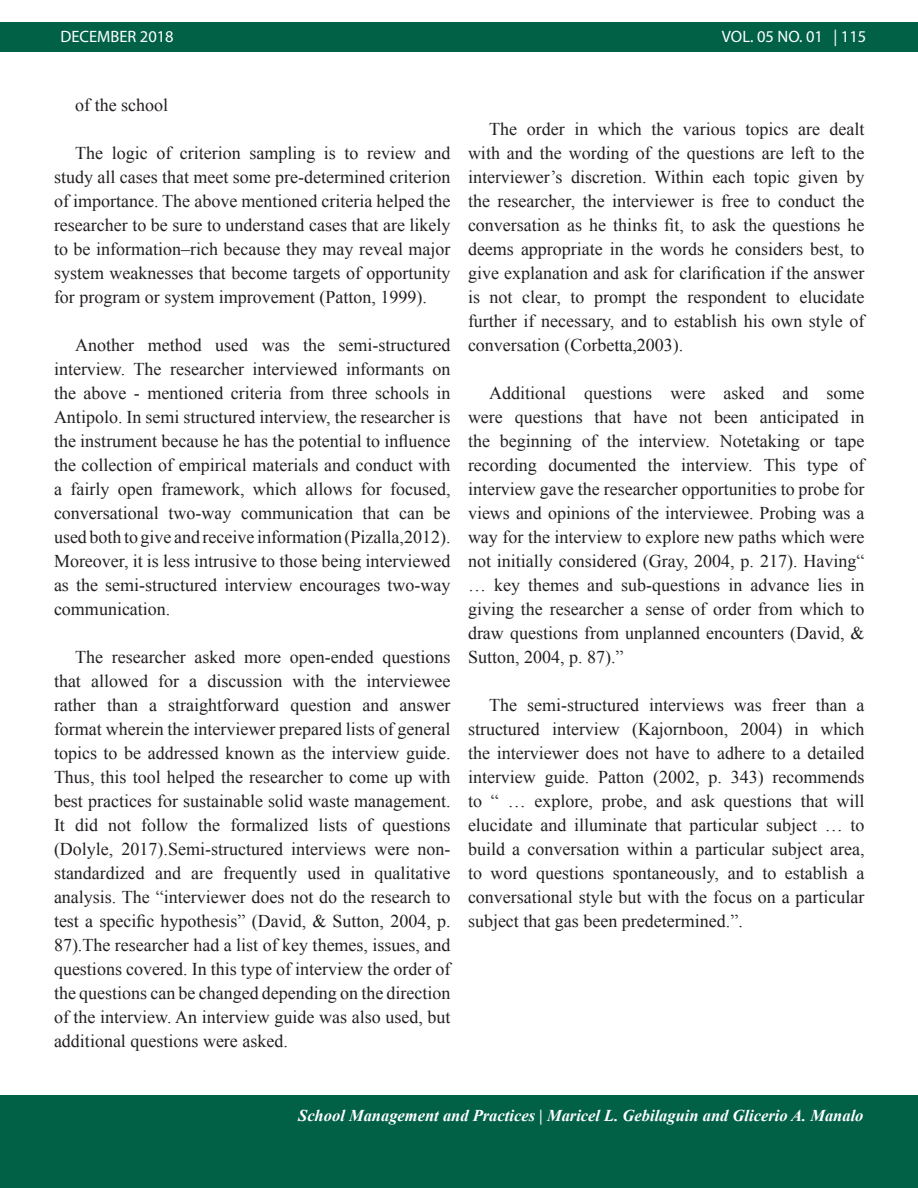
<style>
.page{position:relative;width:918px;height:1188px;background:#fff}
.page>*{position:absolute;margin:0;border:0;box-sizing:border-box;transform-origin:0 0}
.t1{font:18px/24px "Times New Roman";color:#231f20;text-align:justify}
.t2{font:italic 700 16.5px "Times New Roman";color:#fff}
.t3{font:16.5px "Myriad Pro";color:#fff}
</style>
<div class="page">
<div style="left:0;top:22px;width:918px;height:30px;background:#006147"></div>
<div style="left:0;top:1095px;width:918px;height:93px;background:#006147"></div>
<p class="t3" style="left:60px;top:27px;width:115px">DECEMBER 2018</p>
<p class="t3" style="left:722px;top:27px;width:146px">VOL. 05 NO. 01 | 115</p>
<p class="t1" style="left:75px;top:93px;width:94px">of the school</p>
<p class="t1" style="left:54px;top:141px;width:398px;text-indent:21px">The logic of criterion sampling is to review and study all cases that meet some pre-determined criterion of importance. The above mentioned criteria helped the researcher to be sure to understand cases that are likely to be information–rich because they may reveal major system weaknesses that become targets of opportunity for program or system improvement (Patton, 1999).</p>
<p class="t1" style="left:54px;top:333px;width:398px;text-indent:21px">Another method used was the semi-structured interview. The researcher interviewed informants on the above - mentioned criteria from three schools in Antipolo. In semi structured interview, the researcher is the instrument because he has the potential to influence the collection of empirical materials and conduct with a fairly open framework, which allows for focused, conversational two-way communication that can be used both to give and receive information (Pizalla,2012).<br>Moreover, it is less intrusive to those being interviewed as the semi-structured interview encourages two-way communication.</p>
<p class="t1" style="left:54px;top:645px;width:398px;text-indent:21px">The researcher asked more open-ended questions that allowed for a discussion with the interviewee rather than a straightforward question and answer format wherein the interviewer prepared lists of general topics to be addressed known as the interview guide.<br>Thus, this tool helped the researcher to come up with best practices for sustainable solid waste management.<br>It did not follow the formalized lists of questions (Dolyle, 2017).Semi-structured interviews were non&shy;standardized and are frequently used in qualitative analysis. The “interviewer does not do the research to test a specific hypothesis” (David, &amp; Sutton, 2004, p.<br>87).The researcher had a list of key themes, issues, and questions covered. In this type of interview the order of the questions can be changed depending on the direction of the interview. An interview guide was also used, but additional questions were asked.</p>
<p class="t1" style="left:468px;top:117px;width:398px;text-indent:21px">The order in which the various topics are dealt with and the wording of the questions are left to the interviewer’s discretion. Within each topic given by the researcher, the interviewer is free to conduct the conversation as he thinks fit, to ask the questions he deems appropriate in the words he considers best, to give explanation and ask for clarification if the answer is not clear, to prompt the respondent to elucidate further if necessary, and to establish his own style of conversation (Corbetta,2003).</p>
<p class="t1" style="left:468px;top:381px;width:398px;text-indent:21px">Additional questions were asked and some were questions that have not been anticipated in the beginning of the interview. Notetaking or tape recording documented the interview. This type of interview gave the researcher opportunities to probe for views and opinions of the interviewee. Probing was a way for the interview to explore new paths which were not initially considered (Gray, 2004, p. 217). Having“ … key themes and sub-questions in advance lies in giving the researcher a sense of order from which to draw questions from unplanned encounters (David, &amp; Sutton, 2004, p. 87).”</p>
<p class="t1" style="left:468px;top:693px;width:398px;text-indent:21px">The semi-structured interviews was freer than a structured interview (Kajornboon, 2004) in which the interviewer does not have to adhere to a detailed interview guide. Patton (2002, p. 343) recommends to “ … explore, probe, and ask questions that will elucidate and illuminate that particular subject … to build a conversation within a particular subject area, to word questions spontaneously, and to establish a conversational style but with the focus on a particular subject that gas been predetermined.”.</p>
<p class="t2" style="left:298px;top:1104px;width:567px">School Management and Practices | Maricel L. Gebilaguin and Glicerio A. Manalo</p>
</div>
